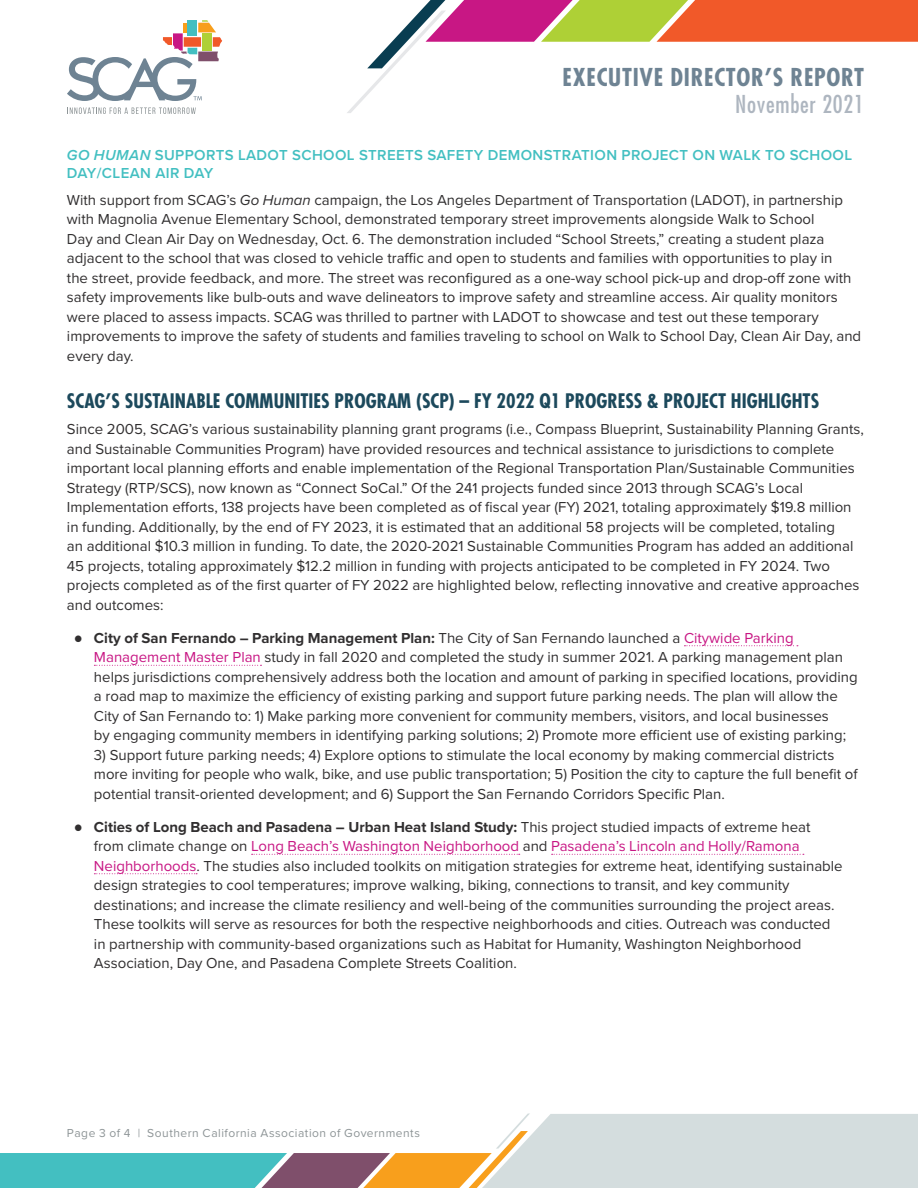
<style>
.page{position:relative;width:918px;height:1188px;background:#fff}
.page>*{position:absolute;margin:0;border:0;box-sizing:border-box;transform-origin:0 0}
.t1{font:700 condensed 24px "Futura Std";letter-spacing:.03em;color:#6e8393}
.t2{font:condensed 24px "Futura Std";letter-spacing:.03em;color:#aeb6c0}
.Heading{font:700 condensed 19.5px "Futura Std";color:#1c495c}
.Body_Text{font:15px/19.5px "Proxima Nova";color:#312f30}
.Body_Text_2{font:600 15px/18px "Proxima Nova";letter-spacing:.025em;color:#43bfc1}
.t3{font:12px "Proxima Nova";letter-spacing:.04em;color:#8e9597}
.s1{font-style:italic}
.s2{font-family:"Calibri"}
.s3{font-weight:700}
.s4{color:#c81784}
</style>
<div class="page">
<svg style="left:0;top:1113px;width:918px;height:75px"></svg>
<svg style="left:347px;top:0;width:571px;height:113px"></svg>
<svg style="left:67px;top:107px;width:129px;height:7px"></svg>
<svg style="left:67px;top:20px;width:155px;height:81px"></svg>
<svg style="left:684px;top:645px;width:114px;height:1px"></svg>
<svg style="left:94px;top:665px;width:168px;height:1px"></svg>
<svg style="left:252px;top:854px;width:268px;height:1px"></svg>
<svg style="left:552px;top:854px;width:252px;height:1px"></svg>
<svg style="left:94px;top:873px;width:103px;height:1px"></svg>
<h1 class="t1" style="left:563px;top:62px;width:303px">EXECUTIVE DIRECTOR’S REPORT</h1>
<h1 class="t2" style="left:735px;top:90px;width:130px">November 2021</h1>
<p class="Body_Text_2" style="left:67px;top:146px;width:787px"><span class="s1">GO HUMAN</span> SUPPORTS LADOT SCHOOL STREETS SAFETY DEMONSTRATION PROJECT ON WALK TO SCHOOL<br>DAY/CLEAN AIR DAY</p>
<p class="Body_Text" style="left:67px;top:189px;width:796px">With support from SCAG’s <span class="s1">Go Human</span> campaign, the Los Angeles Department of Transportation (LADOT), in partnership with Magnolia Avenue Elementary School, demonstrated temporary street improvements alongside Walk to School<br>Day and Clean Air Day on Wednesday, Oct. 6. The demonstration included “School Streets,” creating a student plaza adjacent to the school that was closed to vehicle traffic and open to students and families with opportunities to play in<br>the street, provide feedback, and more. The street was reconfigured as a one-way school pick-up and drop-off zone with safety improvements like bulb-outs and wave delineators to improve safety and streamline access. Air quality monitors were placed to assess impacts. SCAG was thrilled to partner with LADOT to showcase and test out these temporary improvements to improve the safety of students and families traveling to school on Walk to School Day, Clean Air Day, and every day.</p>
<p class="Heading" style="left:67px;top:388px;width:754px">SCAG’S SUSTAINABLE COMMUNITIES PROGRAM (SCP) – FY 2022 Q1 PROGRESS &amp; PROJECT HIGHLIGHTS</p>
<p class="Body_Text" style="left:67px;top:419px;width:798px">Since 2005, SCAG’s various sustainability planning grant programs (i.e., Compass Blueprint, Sustainability Planning Grants, and Sustainable Communities Program) have provided resources and technical assistance to jurisdictions to complete important local planning efforts and enable implementation of the Regional Transportation Plan/Sustainable Communities Strategy (RTP/SCS), now known as “Connect SoCal.” Of the 241 projects funded since 2013 through SCAG’s Local Implementation efforts, 138 projects have been completed as of fiscal year (FY) 2021, totaling approximately $19.8 million in funding. Additionally, by the end of FY 2023, it is estimated that an additional 58 projects will be completed, totaling<br>an additional $10.3 million in funding. To date, the 2020-2021 Sustainable Communities Program has added an additional 45 projects, totaling approximately $12.2 million in funding with projects anticipated to be completed in FY 2024. Two projects completed as of the first quarter of FY 2022 are highlighted below, reflecting innovative and creative approaches and outcomes:</p>
<p class="Body_Text" style="left:94px;top:627px;width:765px;text-indent:-20px"><span class="s2">●</span> <span class="s3">City of San Fernando – Parking Management Plan:</span> The City of San Fernando launched a <span class="s4">Citywide Parking Management Master Plan</span> study in fall 2020 and completed the study in summer 2021. A parking management plan helps jurisdictions comprehensively address both the location and amount of parking in specified locations, providing a road map to maximize the efficiency of existing parking and support future parking needs. The plan will allow the City of San Fernando to: 1) Make parking more convenient for community members, visitors, and local businesses<br>by engaging community members in identifying parking solutions; 2) Promote more efficient use of existing parking;</p>
<p class="Body_Text" style="left:94px;top:744px;width:765px">3) Support future parking needs; 4) Explore options to stimulate the local economy by making commercial districts more inviting for people who walk, bike, and use public transportation; 5) Position the city to capture the full benefit of potential transit-oriented development; and 6) Support the San Fernando Corridors Specific Plan.</p>
<p class="Body_Text" style="left:94px;top:816px;width:750px;text-indent:-20px"><span class="s2">●</span> <span class="s3">Cities of Long Beach and Pasadena – Urban Heat Island Study:</span> This project studied impacts of extreme heat from climate change on <span class="s4">Long Beach’s Washington Neighborhood</span> and <span class="s4">Pasadena’s Lincoln and Holly/Ramona Neighborhoods</span>. The studies also included toolkits on mitigation strategies for extreme heat, identifying sustainable design strategies to cool temperatures; improve walking, biking, connections to transit, and key community destinations; and increase the climate resiliency and well-being of the communities surrounding the project areas.<br>These toolkits will serve as resources for both the respective neighborhoods and cities. Outreach was conducted in partnership with community-based organizations such as Habitat for Humanity, Washington Neighborhood Association, Day One, and Pasadena Complete Streets Coalition.</p>
<p class="t3" style="left:67px;top:1124px;width:355px">Page 3 of 4 | Southern California Association of Governments</p>
</div>
